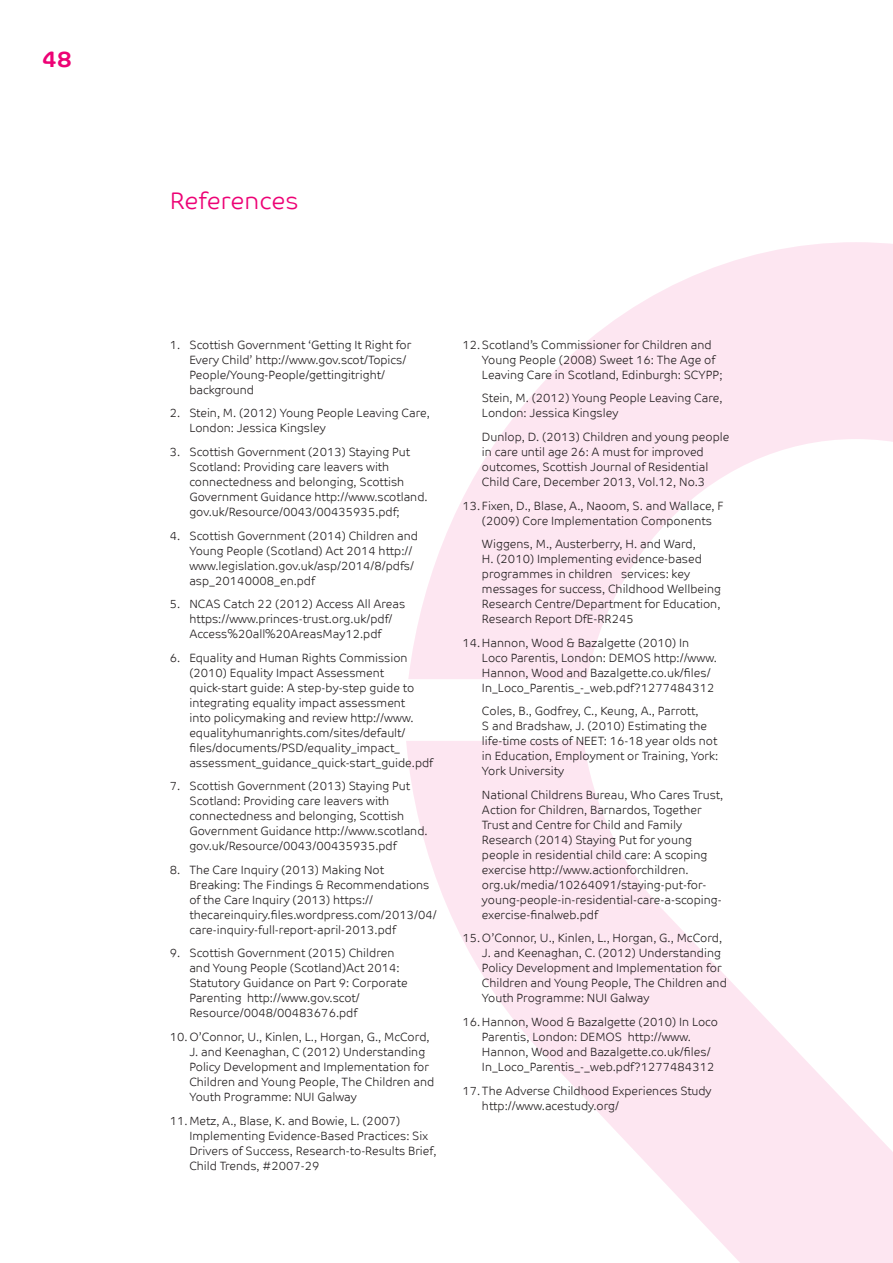
<style>
.page{position:relative;width:893px;height:1263px;background:#fff}
.page>*{position:absolute;margin:0;border:0;box-sizing:border-box;transform-origin:0 0}
.t1{font:24px "Co Text Lt";color:#ed0275}
.t2{font:22.5px "Co Text Bd";color:#ed0275}
.t3{font:12px/15px "Co Text Lt";color:#231f20;scale:.94 1}
</style>
<div class="page">
<svg style="left:406px;top:741px;width:486px;height:521px"></svg>
<svg style="left:408px;top:242px;width:484px;height:437px;fill:#fde6f1"></svg>
<h2 class="t2" style="left:42px;top:46px;width:31px">48</h2>
<h1 class="t1" style="left:170px;top:186px;width:130px">References</h1>
<p class="t3" style="left:189px;top:337px;width:237px;text-indent:-20px">1. Scottish Government ‘Getting It Right for Every Child’ http://www.gov.scot/Topics/ People/Young-People/gettingitright/ background</p>
<p class="t3" style="left:189px;top:405px;width:257px;text-indent:-20px">2. Stein, M. (2012) Young People Leaving Care,<br>London: Jessica Kingsley</p>
<p class="t3" style="left:189px;top:444px;width:255px;text-indent:-20px">3. Scottish Government (2013) Staying Put Scotland: Providing care leavers with connectedness and belonging, Scottish Government Guidance http://www.scotland. gov.uk/Resource/0043/00435935.pdf;</p>
<p class="t3" style="left:189px;top:527px;width:245px;text-indent:-20px">4. Scottish Government (2014) Children and Young People (Scotland) Act 2014 http:// www.legislation.gov.uk/asp/2014/8/pdfs/ asp_20140008_en.pdf</p>
<p class="t3" style="left:170px;top:596px;width:252px;text-align:center">5. NCAS Catch 22 (2012) Access All Areas https://www.princes-trust.org.uk/pdf/<br>Access%20all%20AreasMay12.pdf</p>
<p class="t3" style="left:189px;top:649px;width:261px;text-indent:-20px">6. Equality and Human Rights Commission (2010) Equality Impact Assessment quick-start guide: A step-by-step guide to integrating equality impact assessment<br>into policymaking and review http://www. equalityhumanrights.com/sites/default/ files/documents/PSD/equality_impact_ assessment_guidance_quick-start_guide.pdf</p>
<p class="t3" style="left:189px;top:778px;width:255px;text-indent:-20px">7. Scottish Government (2013) Staying Put Scotland: Providing care leavers with connectedness and belonging, Scottish Government Guidance http://www.scotland. gov.uk/Resource/0043/00435935.pdf</p>
<p class="t3" style="left:189px;top:861px;width:265px;text-indent:-20px">8. The Care Inquiry (2013) Making Not Breaking: The Findings &amp; Recommendations of the Care Inquiry (2013) https:// thecareinquiry.files.wordpress.com/2013/04/ care-inquiry-full-report-april-2013.pdf</p>
<p class="t3" style="left:189px;top:945px;width:234px;text-indent:-20px">9. Scottish Government (2015) Children and Young People (Scotland)Act 2014:<br>Statutory Guidance on Part 9: Corporate Parenting http://www.gov.scot/ Resource/0048/00483676.pdf</p>
<p class="t3" style="left:189px;top:1029px;width:262px;text-indent:-20px">10. O’Connor, U., Kinlen, L., Horgan, G., McCord, J. and Keenaghan, C (2012) Understanding Policy Development and Implementation for Children and Young People, The Children and Youth Programme: NUI Galway</p>
<p class="t3" style="left:189px;top:1112px;width:264px;text-indent:-20px">11.Metz, A., Blase, K. and Bowie, L. (2007)<br>Implementing Evidence-Based Practices: Six Drivers of Success, Research-to-Results Brief, Child Trends, #2007-29</p>
<p class="t3" style="left:482px;top:337px;width:257px;text-indent:-20px">12.Scotland’s Commissioner for Children and<br>Young People (2008) Sweet 16: The Age of<br>Leaving Care in Scotland, Edinburgh: SCYPP;</p>
<p class="t3" style="left:482px;top:390px;width:257px">Stein, M. (2012) Young People Leaving Care,<br>London: Jessica Kingsley</p>
<p class="t3" style="left:482px;top:429px;width:264px">Dunlop, D. (2013) Children and young people in care until age 26: A must for improved outcomes, Scottish Journal of Residential Child Care, December 2013, Vol.12, No.3</p>
<p class="t3" style="left:482px;top:497px;width:258px;text-indent:-20px">13. Fixen, D., Blase, A., Naoom, S. and Wallace, F (2009) Core Implementation Components</p>
<p class="t3" style="left:482px;top:536px;width:256px">Wiggens, M., Austerberry, H. and Ward,<br>H. (2010) Implementing evidence-based programmes in children services: key messages for success, Childhood Wellbeing Research Centre/Department for Education, Research Report DfE-RR245</p>
<p class="t3" style="left:482px;top:635px;width:251px;text-indent:-20px">14.Hannon, Wood &amp; Bazalgette (2010) In Loco Parentis, London: DEMOS http://www.<br>Hannon, Wood and Bazalgette.co.uk/files/ In_Loco_Parentis_-_web.pdf?1277484312</p>
<p class="t3" style="left:482px;top:703px;width:253px">Coles, B., Godfrey, C., Keung, A., Parrott,<br>S and Bradshaw, J. (2010) Estimating the life-time costs of NEET: 16-18 year olds not in Education, Employment or Training, York:<br>York University</p>
<p class="t3" style="left:482px;top:787px;width:258px">National Childrens Bureau, Who Cares Trust, Action for Children, Barnardos, Together Trust and Centre for Child and Family Research (2014) Staying Put for young people in residential child care: A scoping exercise http://www.actionforchildren. org.uk/media/10264091/staying-put-for&shy;young-people-in-residential-care-a-scoping&shy;exercise-finalweb.pdf</p>
<p class="t3" style="left:482px;top:930px;width:262px;text-indent:-20px">15. O’Connor, U., Kinlen, L., Horgan, G., McCord, J. and Keenaghan, C. (2012) Understanding Policy Development and Implementation for Children and Young People, The Children and Youth Programme: NUI Galway</p>
<p class="t3" style="left:482px;top:1014px;width:252px;text-indent:-20px">16.Hannon, Wood &amp; Bazalgette (2010) In Loco Parentis, London: DEMOS http://www.<br>Hannon, Wood and Bazalgette.co.uk/files/ In_Loco_Parentis_-_web.pdf?1277484312</p>
<p class="t3" style="left:482px;top:1082px;width:246px;text-indent:-20px">17.The Adverse Childhood Experiences Study http://www.acestudy.org/</p>
</div>
